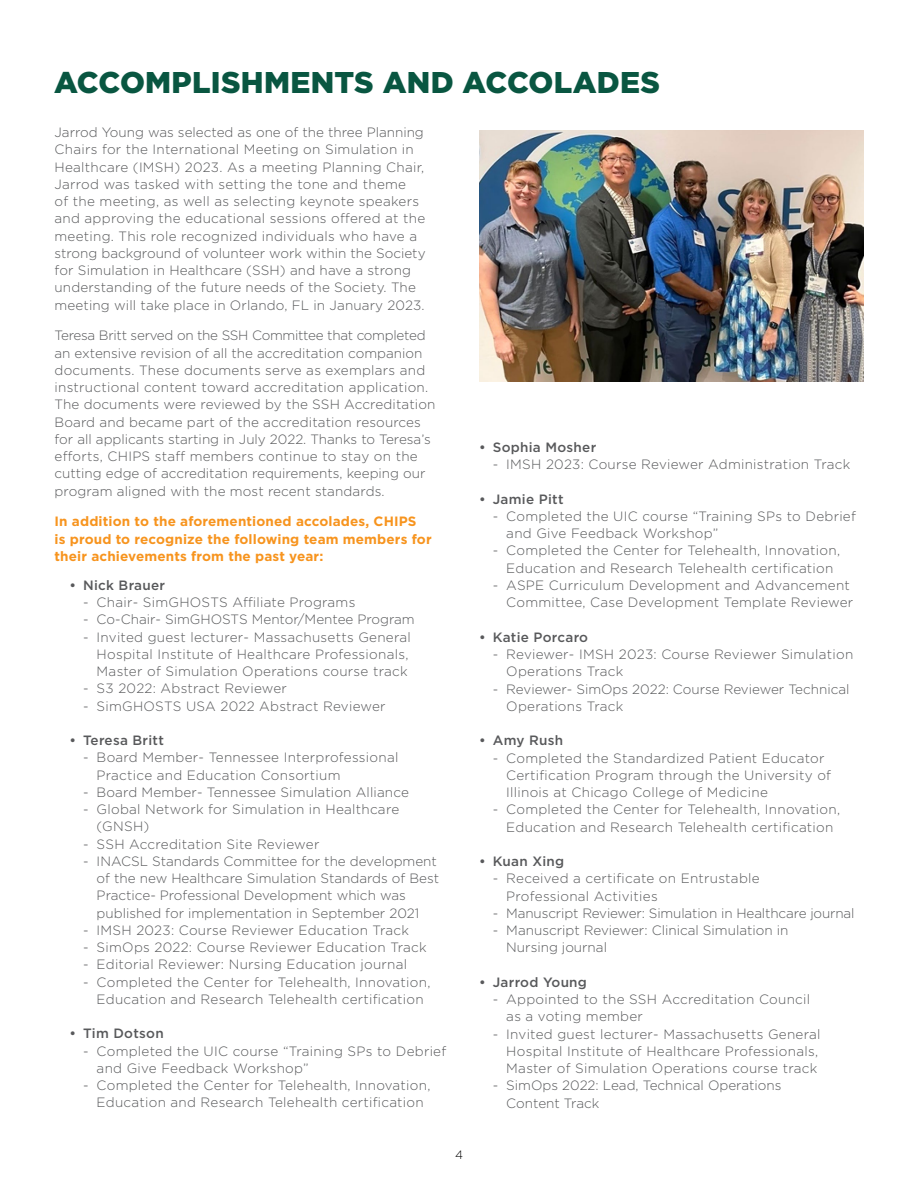
<style>
.page{position:relative;width:918px;height:1188px;background:#fff}
.page>*{position:absolute;margin:0;border:0;box-sizing:border-box;transform-origin:0 0}
.t1{font:900 30px "Gotham";letter-spacing:.01em;color:#095641}
.t2{font:300 13.5px/17.2px "Gotham";letter-spacing:.02em;color:#58595b}
.t3{font:300 13.5px/17.2px "Gotham";color:#58595b}
.t4{font:700 13.5px/17.2px "Gotham";letter-spacing:.01em;color:#f7941e}
.t5{font:500 13.5px "Gotham";letter-spacing:.02em;color:#58595b}
.t6{font:300 13.5px "Gotham";letter-spacing:-.01em;color:#58595b}
.t7{font:300 12px "Gotham";color:#000}
</style>
<div class="page">
<img style="left:480px;top:131px;width:384px;height:251px">
<h1 class="t1" style="left:54px;top:62px;width:608px">ACCOMPLISHMENTS AND ACCOLADES</h1>
<p class="t2" style="left:55px;top:123px;width:373px">Jarrod Young was selected as one of the three Planning Chairs for the International Meeting on Simulation in Healthcare (IMSH) 2023. As a meeting Planning Chair, Jarrod was tasked with setting the tone and theme<br>of the meeting, as well as selecting keynote speakers and approving the educational sessions offered at the meeting. This role recognized individuals who have a strong background of volunteer work within the Society for Simulation in Healthcare (SSH) and have a strong understanding of the future needs of the Society. The meeting will take place in Orlando, FL in January 2023.</p>
<p class="t3" style="left:55px;top:327px;width:382px">Teresa Britt served on the SSH Committee that completed an extensive revision of all the accreditation companion documents. These documents serve as exemplars and instructional content toward accreditation application.<br>The documents were reviewed by the SSH Accreditation Board and became part of the accreditation resources for all applicants starting in July 2022. Thanks to Teresa’s efforts, CHIPS staff members continue to stay on the cutting edge of accreditation requirements, keeping our program aligned with the most recent standards.</p>
<p class="t4" style="left:55px;top:513px;width:379px">In addition to the aforementioned accolades, CHIPS<br>is proud to recognize the following team members for their achievements from the past year:</p>
<p class="t5" style="left:70px;top:576px;width:97px">• Nick Brauer</p>
<p class="t2" style="left:83px;top:593px;width:274px">- Chair- SimGHOSTS Affiliate Programs</p>
<p class="t3" style="left:83px;top:611px;width:333px">- Co-Chair- SimGHOSTS Mentor/Mentee Program</p>
<p class="t2" style="left:97px;top:628px;width:316px;text-indent:-14px">- Invited guest lecturer- Massachusetts General<br>Hospital Institute of Healthcare Professionals,<br>Master of Simulation Operations course track</p>
<p class="t2" style="left:83px;top:680px;width:205px">- S3 2022: Abstract Reviewer</p>
<p class="t2" style="left:83px;top:697px;width:304px">- SimGHOSTS USA 2022 Abstract Reviewer</p>
<p class="t5" style="left:70px;top:731px;width:96px">• Teresa Britt</p>
<p class="t2" style="left:97px;top:749px;width:303px;text-indent:-14px">- Board Member- Tennessee Interprofessional<br>Practice and Education Consortium</p>
<p class="t2" style="left:83px;top:783px;width:327px">- Board Member- Tennessee Simulation Alliance</p>
<p class="t2" style="left:97px;top:800px;width:304px;text-indent:-14px">- Global Network for Simulation in Healthcare (GNSH)</p>
<p class="t2" style="left:83px;top:835px;width:238px">- SSH Accreditation Site Reviewer</p>
<p class="t3" style="left:97px;top:852px;width:344px;text-indent:-14px">- INACSL Standards Committee for the development of the new Healthcare Simulation Standards of Best Practice- Professional Development which was published for implementation in September 2021</p>
<p class="t2" style="left:83px;top:921px;width:327px">- IMSH 2023: Course Reviewer Education Track</p>
<p class="t2" style="left:83px;top:938px;width:345px">- SimOps 2022: Course Reviewer Education Track</p>
<p class="t2" style="left:83px;top:956px;width:326px">- Editorial Reviewer: Nursing Education journal</p>
<p class="t2" style="left:83px;top:973px;width:349px;text-align:center">- Completed the Center for Telehealth, Innovation,<br>Education and Research Telehealth certification</p>
<p class="t5" style="left:70px;top:1025px;width:96px">• Tim Dotson</p>
<p class="t2" style="left:97px;top:1042px;width:351px;text-indent:-14px">- Completed the UIC course “Training SPs to Debrief and Give Feedback Workshop”</p>
<p class="t2" style="left:83px;top:1076px;width:349px;text-align:center">- Completed the Center for Telehealth, Innovation,<br>Education and Research Telehealth certification</p>
<p class="t7" style="left:455px;top:1147px;width:9px">4</p>
<p class="t5" style="left:479px;top:438px;width:118px">• Sophia Mosher</p>
<p class="t2" style="left:493px;top:455px;width:359px">- IMSH 2023: Course Reviewer Administration Track</p>
<p class="t5" style="left:479px;top:490px;width:86px">• Jamie Pitt</p>
<p class="t2" style="left:506px;top:507px;width:351px;text-indent:-14px">- Completed the UIC course “Training SPs to Debrief and Give Feedback Workshop”</p>
<p class="t2" style="left:493px;top:542px;width:349px;text-align:center">- Completed the Center for Telehealth, Innovation,<br>Education and Research Telehealth certification</p>
<p class="t2" style="left:493px;top:576px;width:362px;text-align:right">- ASPE Curriculum Development and Advancement<br>Committee, Case Development Template Reviewer</p>
<p class="t5" style="left:479px;top:628px;width:110px">• Katie Porcaro</p>
<p class="t2" style="left:506px;top:645px;width:348px;text-indent:-14px">- Reviewer- IMSH 2023: Course Reviewer Simulation<br>Operations Track</p>
<p class="t3" style="left:506px;top:680px;width:345px;text-indent:-14px">- Reviewer- SimOps 2022: Course Reviewer Technical<br>Operations Track</p>
<p class="t5" style="left:479px;top:732px;width:86px">• Amy Rush</p>
<p class="t2" style="left:506px;top:749px;width:326px;text-indent:-14px">- Completed the Standardized Patient Educator<br>Certification Program through the University of<br>Illinois at Chicago College of Medicine</p>
<p class="t2" style="left:493px;top:801px;width:349px;text-align:center">- Completed the Center for Telehealth, Innovation,<br>Education and Research Telehealth certification</p>
<p class="t5" style="left:479px;top:852px;width:86px">• Kuan Xing</p>
<p class="t2" style="left:506px;top:870px;width:255px;text-indent:-14px">- Received a certificate on Entrustable<br>Professional Activities</p>
<p class="t6" style="left:493px;top:904px;width:363px">- Manuscript Reviewer: Simulation in Healthcare journal</p>
<p class="t3" style="left:506px;top:921px;width:284px;text-indent:-14px">- Manuscript Reviewer: Clinical Simulation in<br>Nursing journal</p>
<p class="t5" style="left:479px;top:973px;width:109px">• Jarrod Young</p>
<p class="t2" style="left:506px;top:990px;width:305px;text-indent:-14px">- Appointed to the SSH Accreditation Council as a voting member</p>
<p class="t2" style="left:506px;top:1025px;width:316px;text-indent:-14px">- Invited guest lecturer- Massachusetts General<br>Hospital Institute of Healthcare Professionals,<br>Master of Simulation Operations course track</p>
<p class="t3" style="left:506px;top:1077px;width:277px;text-indent:-14px">- SimOps 2022: Lead, Technical Operations<br>Content Track</p>
</div>
